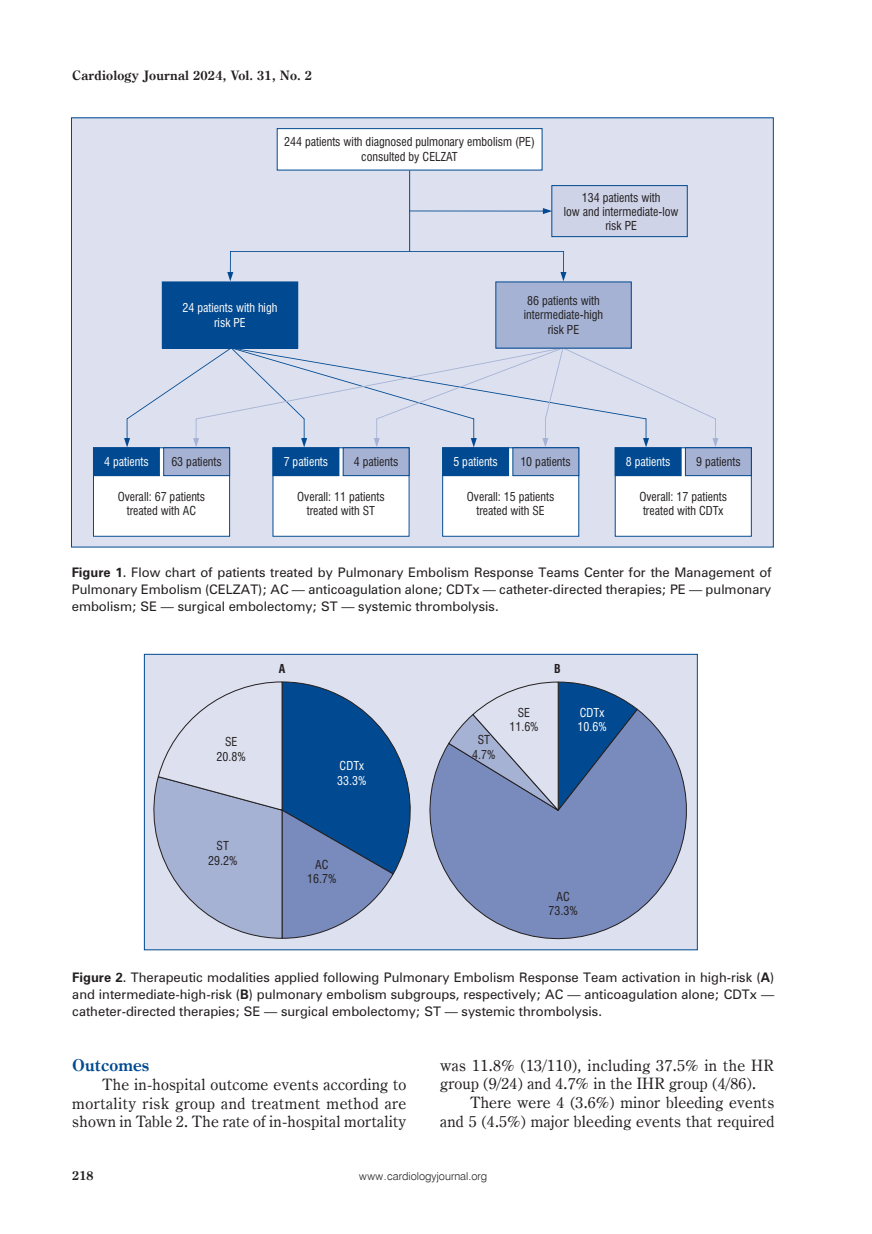
<style>
.page{position:relative;width:872px;height:1234px;background:#fff}
.page>*{position:absolute;margin:0;border:0;box-sizing:border-box;transform-origin:0 0}
.t1{font:700 16.5px "Century Oldst EU";color:#014990}
.t2{font:15.75px/18.8px "Century Oldst EU";letter-spacing:.015em;color:#231f20;text-align:justify}
.t3{font:700 13.05px "Century Oldst EU";letter-spacing:.015em;color:#231f20}
.t4{font:700 12.75px "Century Oldst EU";color:#231f20}
.t5{font:12px/17.2px "Zurich PL";color:#231f20;text-align:justify}
.t6{font:12px/14.4px "Swis 721 Cn EU";color:#231f20;text-align:center}
.t7{font:12px/14.4px "Swis 721 Cn EU";color:#fff}
.t8{font:700 12px "Swis 721 Cn EU";color:#231f20}
.t9{font:10.95px "Swis 721 Lt EU";color:#231f20}
.s1{font-weight:700}
</style>
<div class="page">
<div style="left:71px;top:118px;width:702px;height:429px;background:#dde1ef"></div>
<div style="left:277px;top:129px;width:265px;height:41px;background:#fff"></div>
<div style="left:277px;top:128px;width:265px;height:42px;border:1px solid #014990"></div>
<div style="left:552px;top:185px;width:135px;height:51px;background:#ced3e7"></div>
<div style="left:551px;top:185px;width:136px;height:52px;border:1px solid #014990"></div>
<div style="left:93px;top:447px;width:137px;height:89px;background:#fff"></div>
<div style="left:93px;top:447px;width:137px;height:89px;border:1px solid #014990"></div>
<div style="left:273px;top:447px;width:136px;height:89px;background:#fff"></div>
<div style="left:442px;top:447px;width:137px;height:89px;background:#fff"></div>
<div style="left:615px;top:447px;width:136px;height:89px;background:#fff"></div>
<div style="left:93px;top:447px;width:66px;height:28px;background:#014990"></div>
<div style="left:93px;top:447px;width:67px;height:29px;border:1px solid #014990"></div>
<div style="left:273px;top:447px;width:66px;height:28px;background:#014990"></div>
<div style="left:273px;top:447px;width:66px;height:29px;border:1px solid #014990"></div>
<div style="left:442px;top:447px;width:66px;height:28px;background:#014990"></div>
<div style="left:442px;top:447px;width:67px;height:29px;border:1px solid #014990"></div>
<div style="left:615px;top:447px;width:66px;height:28px;background:#014990"></div>
<div style="left:615px;top:447px;width:66px;height:29px;border:1px solid #014990"></div>
<div style="left:164px;top:447px;width:66px;height:28px;background:#a5b2d4"></div>
<div style="left:163px;top:447px;width:67px;height:29px;border:1px solid #014990"></div>
<div style="left:343px;top:447px;width:66px;height:28px;background:#a5b2d4"></div>
<div style="left:343px;top:447px;width:66px;height:29px;border:1px solid #014990"></div>
<div style="left:513px;top:447px;width:66px;height:28px;background:#a5b2d4"></div>
<div style="left:512px;top:447px;width:67px;height:29px;border:1px solid #014990"></div>
<div style="left:685px;top:447px;width:66px;height:28px;background:#a5b2d4"></div>
<div style="left:685px;top:447px;width:66px;height:29px;border:1px solid #014990"></div>
<svg style="left:410px;top:208px;width:142px;height:6px"></svg>
<svg style="left:124px;top:347px;width:594px;height:100px"></svg>
<svg style="left:227px;top:251px;width:339px;height:30px"></svg>
<hr style="left:409px;top:171px;width:1px;height:80px;background:#014990">
<div style="left:496px;top:282px;width:135px;height:66px;background:#a5b2d4"></div>
<div style="left:162px;top:282px;width:136px;height:66px;background:#014990"></div>
<div style="left:162px;top:281px;width:136px;height:67px;border:1px solid #014990"></div>
<div style="left:144px;top:654px;width:553px;height:295px;background:#dde1ef"></div>
<svg style="left:143px;top:681px;width:268px;height:257px"></svg>
<svg style="left:412px;top:708px;width:286px;height:243px;fill:#788bbc"></svg>
<svg style="left:447px;top:681px;width:191px;height:130px"></svg>
<p class="t3" style="left:72px;top:67px;width:241px">Cardiology Journal 2024, Vol. 31, No. 2</p>
<p class="t6" style="left:284px;top:135px;width:252px">244 patients with diagnosed pulmonary embolism (PE) consulted by CELZAT</p>
<p class="t6" style="left:563px;top:190px;width:116px">134 patients with<br>low and intermediate-low risk PE</p>
<p class="t7" style="left:182px;top:300px;width:96px;text-align:center">24 patients with high risk PE</p>
<p class="t6" style="left:524px;top:293px;width:81px">86 patients with intermediate-high risk PE</p>
<p class="t7" style="left:104px;top:454px;width:46px">4 patients</p>
<p class="t6" style="left:171px;top:454px;width:52px">63 patients</p>
<p class="t7" style="left:284px;top:454px;width:46px">7 patients</p>
<p class="t6" style="left:354px;top:454px;width:46px">4 patients</p>
<p class="t7" style="left:453px;top:454px;width:46px">5 patients</p>
<p class="t6" style="left:520px;top:454px;width:52px">10 patients</p>
<p class="t7" style="left:626px;top:454px;width:46px">8 patients</p>
<p class="t6" style="left:696px;top:454px;width:46px">9 patients</p>
<p class="t6" style="left:118px;top:489px;width:89px">Overall: 67 patients treated with AC</p>
<p class="t6" style="left:297px;top:489px;width:89px">Overall: 11 patients treated with ST</p>
<p class="t6" style="left:467px;top:489px;width:89px">Overall: 15 patients treated with SE</p>
<p class="t6" style="left:639px;top:489px;width:89px;text-align:left">Overall: 17 patients treated with CDTx</p>
<p class="t5" style="left:72px;top:563px;width:701px"><span class="s1">Figure 1</span>. Flow chart of patients treated by Pulmonary Embolism Response Teams Center for the Management of Pulmonary Embolism (CELZAT); AC — anticoagulation alone; CDTx — catheter-directed therapies; PE — pulmonary embolism; SE — surgical embolectomy; ST — systemic thrombolysis.</p>
<p class="t6" style="left:217px;top:734px;width:31px">SE<br>20.8%</p>
<p class="t6" style="left:208px;top:838px;width:31px">ST<br>29.2%</p>
<p class="t8" style="left:279px;top:661px;width:8px">A</p>
<p class="t8" style="left:554px;top:661px;width:8px">B</p>
<p class="t7" style="left:337px;top:758px;width:31px">CDTx<br>33.3%</p>
<p class="t6" style="left:472px;top:732px;width:25px">ST<br>4.7%</p>
<p class="t6" style="left:509px;top:704px;width:31px">SE<br>11.6%</p>
<p class="t7" style="left:577px;top:705px;width:31px">CDTx<br>10.6%</p>
<p class="t6" style="left:307px;top:857px;width:31px">AC<br>16.7%</p>
<p class="t6" style="left:548px;top:888px;width:31px">AC<br>73.3%</p>
<p class="t5" style="left:72px;top:968px;width:703px"><span class="s1">Figure 2</span>. Therapeutic modalities applied following Pulmonary Embolism Response Team activation in high-risk (<span class="s1">A</span>) and intermediate-high-risk (<span class="s1">B</span>) pulmonary embolism subgroups, respectively; AC — anticoagulation alone; CDTx — catheter-directed therapies; SE — surgical embolectomy; ST — systemic thrombolysis.</p>
<h1 class="t1" style="left:72px;top:1054px;width:79px">Outcomes</h1>
<h2 class="t2" style="left:72px;top:1074px;width:335px;text-indent:30px">The in-hospital outcome events according to mortality risk group and treatment method are shown in Table 2. The rate of in‑hospital mortality</h2>
<h2 class="t2" style="left:440px;top:1055px;width:335px">was 11.8% (13/110), including 37.5% in the HR group (9/24) and 4.7% in the IHR group (4/86).</h2>
<h2 class="t2" style="left:440px;top:1093px;width:335px;text-align:right">There were 4 (3.6%) minor bleeding events<br>and 5 (4.5%) major bleeding events that required</h2>
<p class="t4" style="left:72px;top:1167px;width:23px">218</p>
<p class="t9" style="left:359px;top:1169px;width:129px">www.cardiologyjournal.org</p>
</div>
